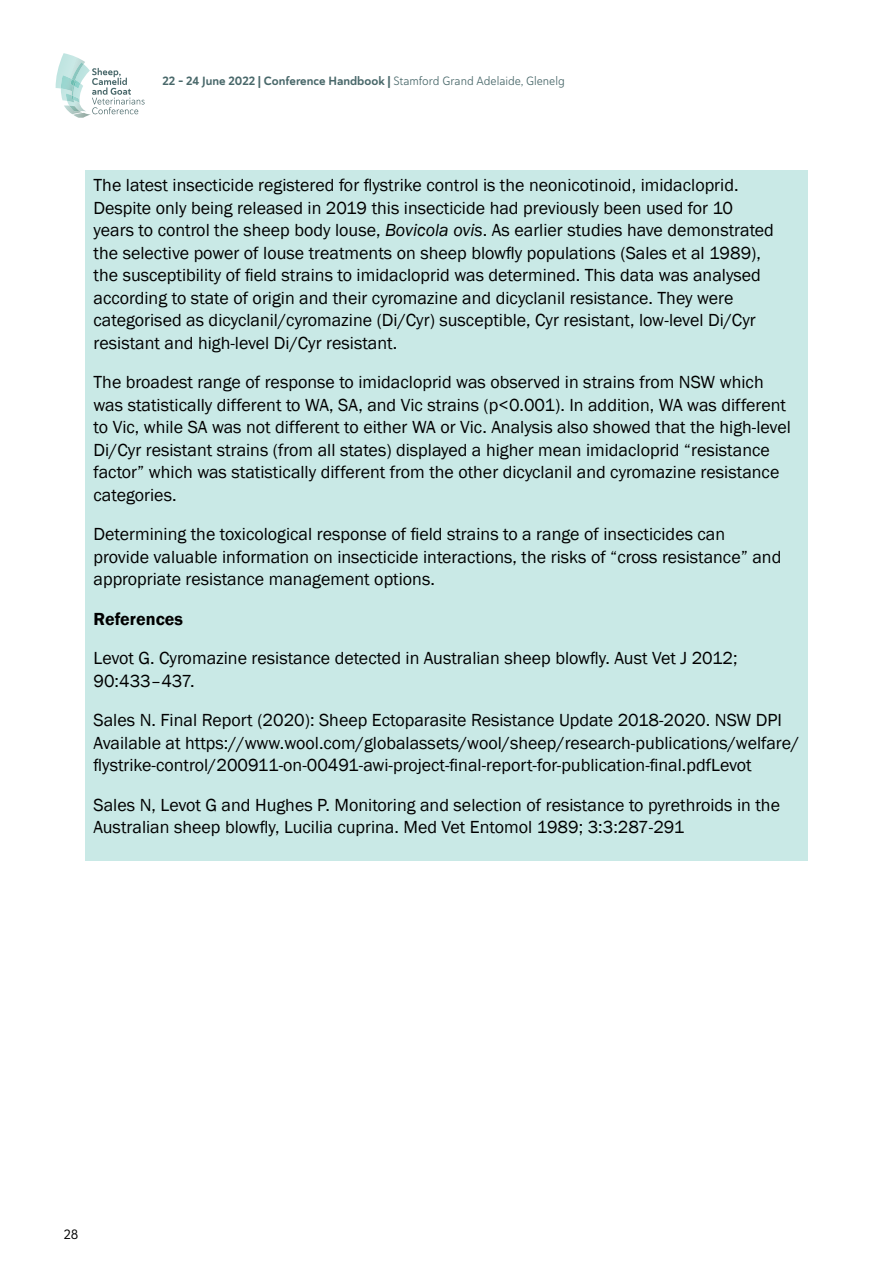
<style>
.page{position:relative;width:893px;height:1263px;background:#fff}
.page>*{position:absolute;margin:0;border:0;box-sizing:border-box;transform-origin:0 0}
.t1{font:18px/22.5px "Franklin Gothic";color:#000}
.t2{font:600 18px "Franklin Gothic";color:#000}
.t3{font:13.5px "Haboro Soft Nor Reg";color:#000}
.t4{font:12px "Haboro Soft Nor Bol";color:#49686a}
.s1{font-family:"Haboro Soft Nor Boo"}
.s2{font-style:italic}
</style>
<div class="page">
<svg style="left:55px;top:53px;width:90px;height:65px"></svg>
<div style="left:85px;top:170px;width:723px;height:691px;background:#c9e9e6"></div>
<p class="t4" style="left:162px;top:73px;width:404px">22 – 24 June 2022 | Conference Handbook | <span class="s1">Stamford Grand Adelaide, Glenelg</span></p>
<p class="t1" style="left:94px;top:174px;width:682px">The latest insecticide registered for flystrike control is the neonicotinoid, imidacloprid.<br>Despite only being released in 2019 this insecticide had previously been used for 10 years to control the sheep body louse, <span class="s2">Bovicola ovis</span>. As earlier studies have demonstrated the selective power of louse treatments on sheep blowfly populations (Sales et al 1989), the susceptibility of field strains to imidacloprid was determined. This data was analysed according to state of origin and their cyromazine and dicyclanil resistance. They were categorised as dicyclanil/cyromazine (Di/Cyr) susceptible, Cyr resistant, low-level Di/Cyr resistant and high-level Di/Cyr resistant.</p>
<p class="t1" style="left:94px;top:371px;width:699px">The broadest range of response to imidacloprid was observed in strains from NSW which was statistically different to WA, SA, and Vic strains (p&lt;0.001). In addition, WA was different to Vic, while SA was not different to either WA or Vic. Analysis also showed that the high-level Di/Cyr resistant strains (from all states) displayed a higher mean imidacloprid “resistance factor” which was statistically different from the other dicyclanil and cyromazine resistance categories.</p>
<p class="t1" style="left:94px;top:523px;width:689px">Determining the toxicological response of field strains to a range of insecticides can provide valuable information on insecticide interactions, the risks of “cross resistance” and appropriate resistance management options.</p>
<p class="t2" style="left:94px;top:608px;width:91px">References</p>
<p class="t1" style="left:94px;top:647px;width:646px">Levot G. Cyromazine resistance detected in Australian sheep blowfly. Aust Vet J 2012;<br>90:433–437.</p>
<p class="t1" style="left:94px;top:709px;width:707px">Sales N. Final Report (2020): Sheep Ectoparasite Resistance Update 2018-2020. NSW DPI<br>Available at https://www.wool.com/globalassets/wool/sheep/research-publications/welfare/ flystrike-control/200911-on-00491-awi-project-final-report-for-publication-final.pdfLevot</p>
<p class="t1" style="left:94px;top:794px;width:688px">Sales N, Levot G and Hughes P. Monitoring and selection of resistance to pyrethroids in the<br>Australian sheep blowfly, Lucilia cuprina. Med Vet Entomol 1989; 3:3:287-291</p>
<p class="t3" style="left:64px;top:1225px;width:16px">28</p>
</div>
